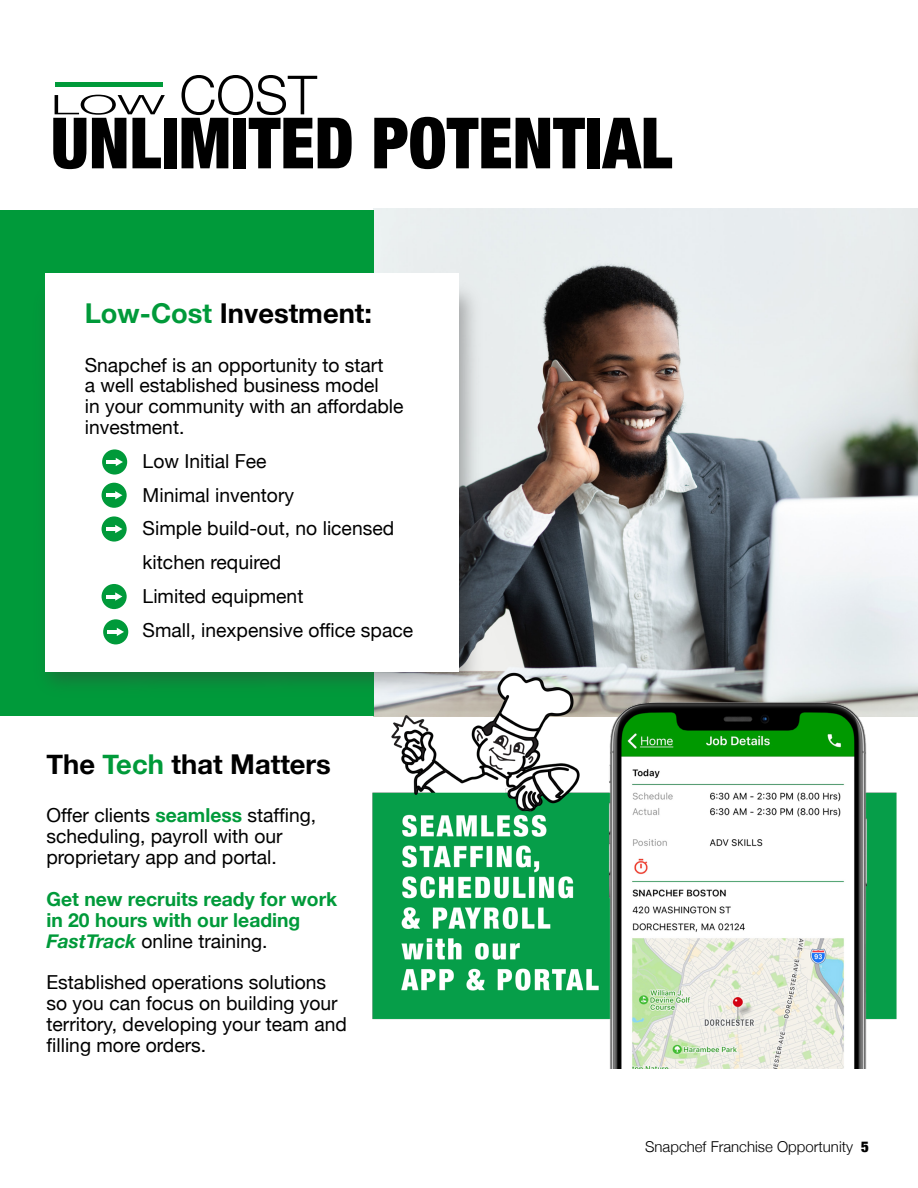
<style>
.page{position:relative;width:918px;height:1188px;background:#fff}
.page>*{position:absolute;margin:0;border:0;box-sizing:border-box;transform-origin:0 0}
.t1{font:900 condensed 70.8px "Helvetica Neue";color:#000}
.t2{font:300 54px "Helvetica Neue";color:#000}
.t3{font:700 27.3px "Helvetica Neue";color:#000}
.t4{font:19.35px/20.9px "Helvetica Neue";color:#000}
.t5{font:700 19.35px/20.9px "Helvetica Neue";color:#009a3a}
.t6{font:300 15px "Helvetica Neue";color:#000}
.s1{font-size:27px}
.s2{color:#009a3a}
.s3{font-weight:700;color:#009a3a}
.s4{font-style:italic}
.s5{font-weight:400;color:#000}
.s6{font-weight:900;font-stretch:condensed}
</style>
<div class="page">
<img style="left:373px;top:209px;width:545px;height:507px">
<div style="left:0;top:210px;width:374px;height:506px;background:#009a3a"></div>
<img style="left:44px;top:243px;width:477px;height:442px">
<div style="left:45px;top:273px;width:413px;height:398px;background:#fff"></div>
<div style="left:102px;top:449px;width:25px;height:26px;background:#009a3a;border-radius:50%"></div>
<svg style="left:116px;top:458px;width:7px;height:8px"></svg>
<hr style="left:106px;top:460px;width:11px;height:4px;background:#fff">
<div style="left:102px;top:483px;width:25px;height:25px;background:#009a3a;border-radius:50%"></div>
<svg style="left:106px;top:491px;width:16px;height:8px"></svg>
<div style="left:102px;top:516px;width:25px;height:26px;background:#009a3a;border-radius:50%"></div>
<svg style="left:115px;top:525px;width:7px;height:8px"></svg>
<hr style="left:106px;top:527px;width:11px;height:4px;background:#fff">
<div style="left:102px;top:584px;width:25px;height:25px;background:#009a3a;border-radius:50%"></div>
<svg style="left:106px;top:592px;width:16px;height:9px"></svg>
<div style="left:103px;top:619px;width:25px;height:25px;background:#009a3a;border-radius:50%"></div>
<svg style="left:117px;top:628px;width:7px;height:8px"></svg>
<hr style="left:107px;top:630px;width:11px;height:4px;background:#fff">
<img style="left:356px;top:654px;width:559px;height:415px">
<div style="left:56px;top:82px;width:108px;height:5px;background:#009a3a"></div>
<h2 class="t2" style="left:51px;top:52px;width:268px"><span class="s1">LOW</span> COST</h2>
<h1 class="t1" style="left:51px;top:85px;width:623px">UNLIMITED POTENTIAL</h1>
<h3 class="t3" style="left:85px;top:292px;width:289px"><span class="s2">Low-Cost</span> Investment:</h3>
<p class="t4" style="left:85px;top:355px;width:320px">Snapchef is an opportunity to start<br>a well established business model<br>in your community with an affordable investment.</p>
<p class="t4" style="left:143px;top:445px;width:272px;line-height:33.8px">Low Initial Fee<br>Minimal inventory<br>Simple build-out, no licensed kitchen required<br>Limited equipment<br>Small, inexpensive office space</p>
<h3 class="t3" style="left:46px;top:743px;width:286px">The <span class="s2">Tech</span> that Matters</h3>
<p class="t4" style="left:46px;top:806px;width:271px">Offer clients <span class="s3">seamless</span> staffing, scheduling, payroll with our proprietary app and portal.</p>
<p class="t5" style="left:46px;top:889px;width:292px">Get new recruits ready for work in 20 hours with our leading<br><span class="s4">FastTrack</span> <span class="s5">online training.</span></p>
<p class="t4" style="left:46px;top:973px;width:302px">Established operations solutions so you can focus on building your territory, developing your team and filling more orders.</p>
<p class="t6" style="left:645px;top:1135px;width:225px">Snapchef Franchise Opportunity <span class="s6">5</span></p>
</div>
